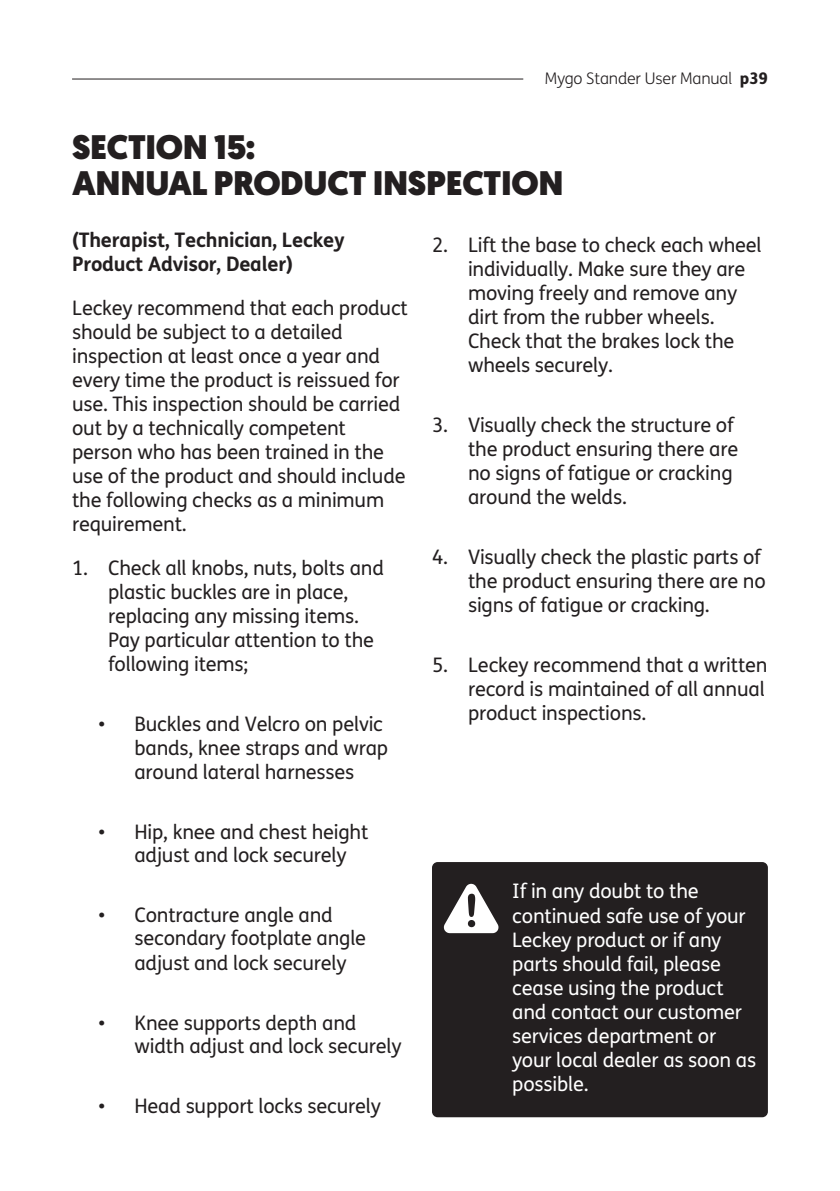
<style>
.page{position:relative;width:840px;height:1191px;background:#fff}
.page>*{position:absolute;margin:0;border:0;box-sizing:border-box;transform-origin:0 0}
.USM_Headings{font:900 34px/36px "Geomanist";letter-spacing:-.01em;color:#231f20}
.t1{font:20px/24px "FS Me";letter-spacing:-.01em;color:#231f20}
.t2{font:20px/24px "FS Me";letter-spacing:-.01em;color:#fff}
.t3{font:700 20px/24px "FS Me";letter-spacing:-.01em;color:#231f20}
.t4{font:300 16px "FS Me";letter-spacing:-.01em;color:#231f20}
.s1{font-weight:800}
</style>
<div class="page">
<hr style="left:72px;top:79px;width:451px;height:1px;background:#231f20">
<div style="left:432px;top:862px;width:335px;height:255px;background:#231f20;border-radius:6px"></div>
<svg style="left:443px;top:883px;width:55px;height:50px"></svg>
<p class="t4" style="left:544px;top:67px;width:224px">Mygo Stander User Manual <span class="s1">p39</span></p>
<p class="USM_Headings" style="left:72px;top:129px;width:492px">SECTION 15:<br>ANNUAL PRODUCT INSPECTION</p>
<p class="t3" style="left:72px;top:227px;width:274px">(Therapist, Technician, Leckey<br>Product Advisor, Dealer)</p>
<p class="t1" style="left:72px;top:296px;width:337px">Leckey recommend that each product should be subject to a detailed inspection at least once a year and every time the product is reissued for use. This inspection should be carried out by a technically competent person who has been trained in the use of the product and should include the following checks as a minimum requirement.</p>
<p class="t1" style="left:108px;top:556px;width:277px;text-indent:-36px">1. Check all knobs, nuts, bolts and plastic buckles are in place, replacing any missing items.<br>Pay particular attention to the following items;</p>
<p class="t1" style="left:134px;top:712px;width:255px;text-indent:-36px">• Buckles and Velcro on pelvic bands, knee straps and wrap around lateral harnesses</p>
<p class="t1" style="left:468px;top:232px;width:295px;text-indent:-36px">2. Lift the base to check each wheel individually. Make sure they are moving freely and remove any dirt from the rubber wheels.<br>Check that the brakes lock the wheels securely.</p>
<p class="t1" style="left:468px;top:412px;width:271px;text-indent:-36px">3. Visually check the structure of the product ensuring there are no signs of fatigue or cracking around the welds.</p>
<p class="t1" style="left:468px;top:544px;width:299px;text-indent:-36px">4. Visually check the plastic parts of the product ensuring there are no signs of fatigue or cracking.</p>
<p class="t1" style="left:468px;top:652px;width:301px;text-indent:-36px">5. Leckey recommend that a written record is maintained of all annual product inspections.</p>
<p class="t1" style="left:134px;top:820px;width:235px;line-height:23px;text-indent:-36px">• Hip, knee and chest height adjust and lock securely</p>
<p class="t1" style="left:134px;top:903px;width:233px;line-height:23.4px;text-indent:-36px">• Contracture angle and secondary footplate angle adjust and lock securely</p>
<p class="t1" style="left:134px;top:1010px;width:268px;line-height:23px;text-indent:-36px">• Knee supports depth and width adjust and lock securely</p>
<p class="t1" style="left:98px;top:1093px;width:284px">• Head support locks securely</p>
<p class="t2" style="left:512px;top:879px;width:245px">If in any doubt to the continued safe use of your<br>Leckey product or if any parts should fail, please cease using the product and contact our customer services department or your local dealer as soon as possible.</p>
</div>
